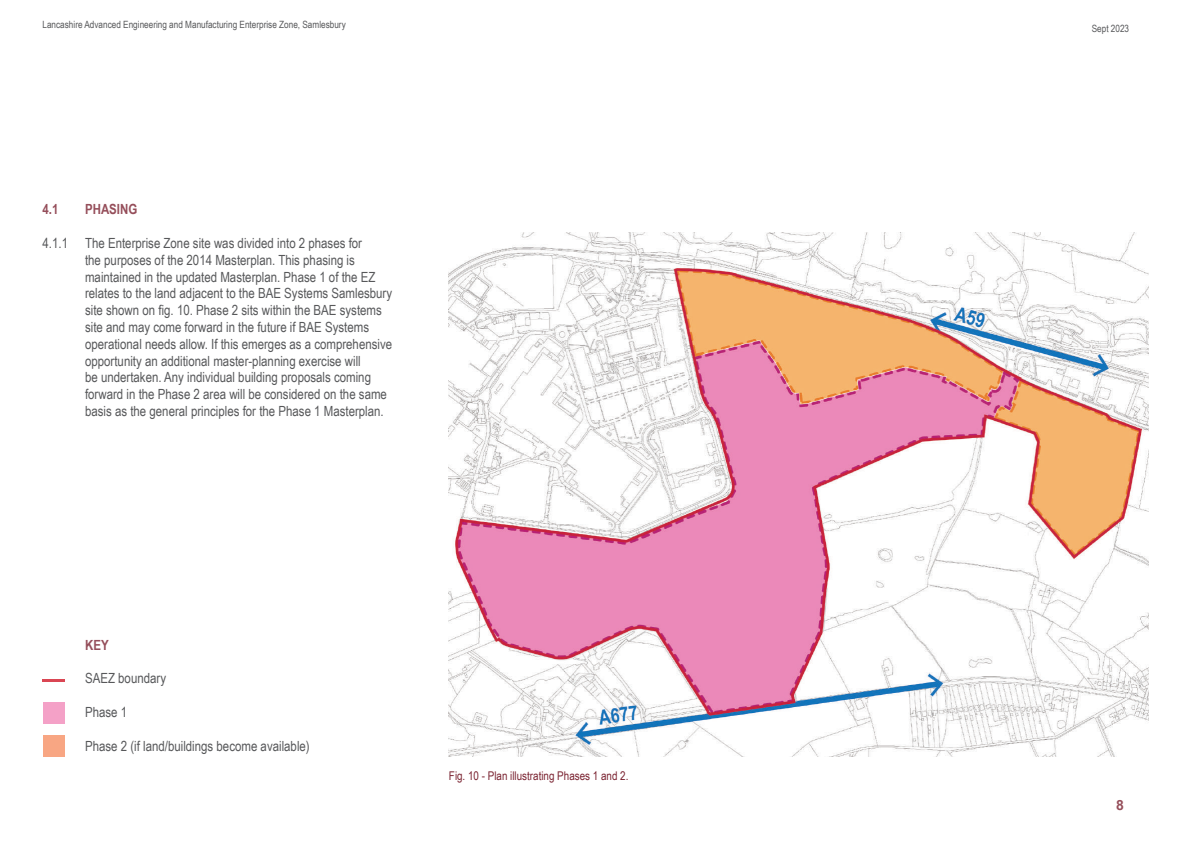
<style>
.page{position:relative;width:1191px;height:842px;background:#fff}
.page>*{position:absolute;margin:0;border:0;box-sizing:border-box;transform-origin:0 0}
.t1{font:14px/16.8px "Arial Narrow";color:#57585a}
.t2{font:700 14px "Arial Narrow";color:#954e5a}
.t3{font:700 14px "Arial";color:#954e5a}
.t4{font:12px "Arial Narrow";color:#7a2230}
.t5{font:10px "Arial Narrow";color:#57585a}
</style>
<div class="page">
<div style="left:43px;top:702px;width:21px;height:21px;background:#f4a1c7"></div>
<div style="left:43px;top:736px;width:21px;height:21px;background:#f8a683"></div>
<hr style="left:43px;top:679px;width:22px;height:2px;background:#da4653">
<img style="left:449px;top:232px;width:699px;height:525px">
<p class="t5" style="left:43px;top:18px;width:305px">Lancashire Advanced Engineering and Manufacturing Enterprise Zone, Samlesbury</p>
<p class="t5" style="left:1091px;top:21px;width:39px">Sept 2023</p>
<p class="t2" style="left:43px;top:199px;width:17px">4.1</p>
<p class="t1" style="left:43px;top:234px;width:27px">4.1.1</p>
<p class="t2" style="left:85px;top:199px;width:54px">PHASING</p>
<p class="t1" style="left:85px;top:234px;width:309px">The Enterprise Zone site was divided into 2 phases for<br>the purposes of the 2014 Masterplan. This phasing is maintained in the updated Masterplan. Phase 1 of the EZ relates to the land adjacent to the BAE Systems Samlesbury site shown on fig. 10. Phase 2 sits within the BAE systems site and may come forward in the future if BAE Systems operational needs allow. If this emerges as a comprehensive opportunity an additional master-planning exercise will<br>be undertaken. Any individual building proposals coming forward in the Phase 2 area will be considered on the same basis as the general principles for the Phase 1 Masterplan.</p>
<p class="t2" style="left:85px;top:634px;width:25px">KEY</p>
<p class="t1" style="left:85px;top:670px;width:83px">SAEZ boundary</p>
<p class="t1" style="left:85px;top:703px;width:44px">Phase 1</p>
<p class="t1" style="left:85px;top:737px;width:226px">Phase 2 (if land/buildings become available)</p>
<p class="t4" style="left:449px;top:767px;width:181px">Fig. 10 - Plan illustrating Phases 1 and 2.</p>
<p class="t3" style="left:1116px;top:795px;width:9px">8</p>
</div>
